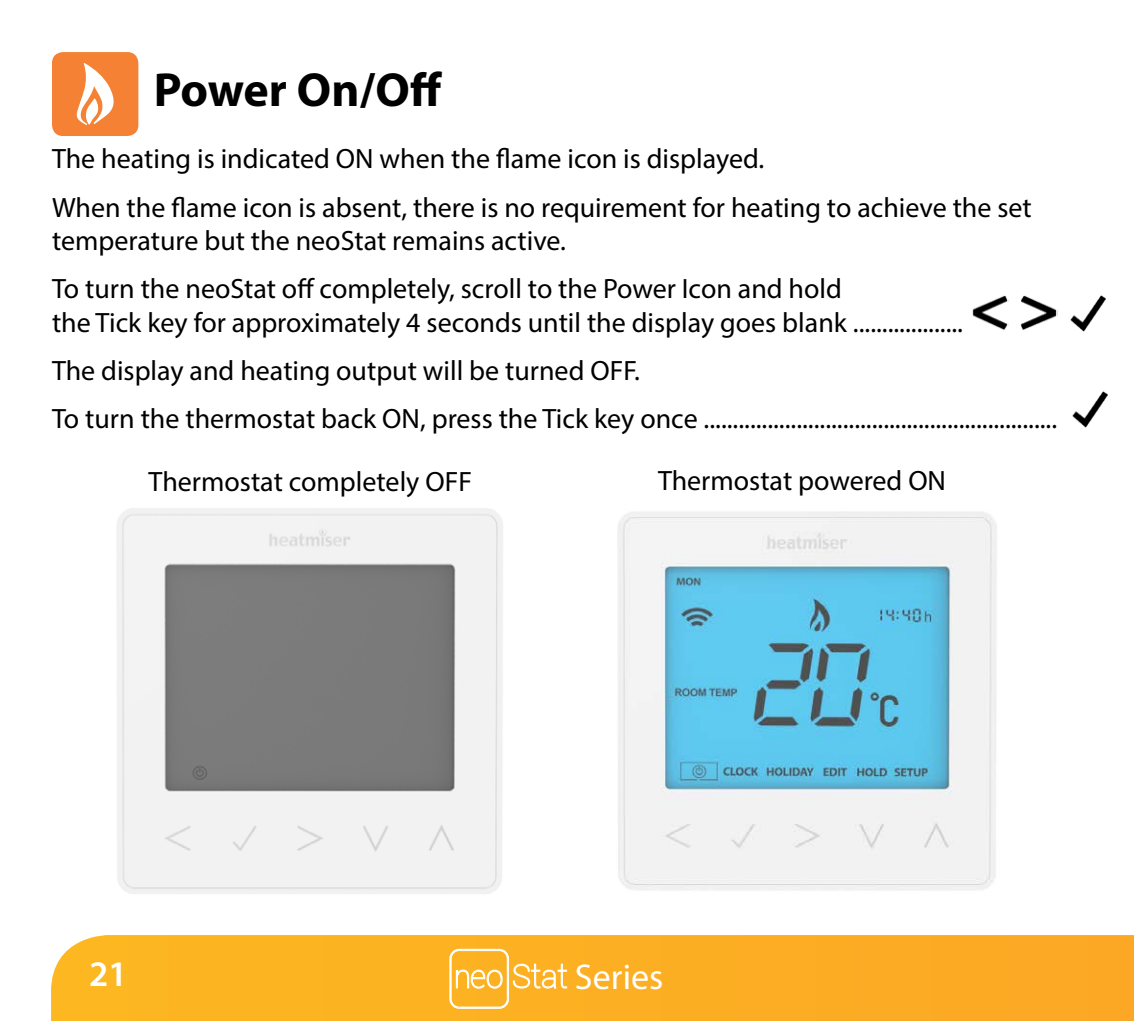
<style>
.page{position:relative;width:1134px;height:1021px;background:#fff}
.page>*{position:absolute;margin:0;border:0;box-sizing:border-box;transform-origin:0 0}
.t1{font:700 48px "Myriad Pro";letter-spacing:-.005em;color:#000}
.t2{font:700 47.6px "Myriad Pro";color:#000}
.t3{font:36px "Myriad Pro";color:#fff}
.t4{font:600 36px "Myriad Pro";color:#fff}
.t5{font:300 32.8px "Roboto";color:#fff}
.t6{font:28px/48px "Myriad Pro";color:#000}
</style>
<div class="page">
<div style="left:51px;top:935px;width:1083px;height:85px;background:#fcaf22"></div>
<svg style="left:450px;top:949px;width:117px;height:59px;background:#fcbd46"></svg>
<div style="left:52px;top:52px;width:86px;height:84px;background:#f58234;border-radius:11px"></div>
<svg style="left:76px;top:63px;width:38px;height:62px"></svg>
<img style="left:972px;top:295px;width:37px;height:35px">
<img style="left:1020px;top:295px;width:37px;height:35px">
<img style="left:1070px;top:295px;width:36px;height:36px">
<img style="left:1072px;top:391px;width:36px;height:36px">
<img style="left:617px;top:511px;width:380px;height:379px">
<img style="left:117px;top:508px;width:386px;height:386px">
<h1 class="t1" style="left:154px;top:59px;width:290px">Power On/Off</h1>
<p class="t6" style="left:52px;top:135px;width:981px">The heating is indicated ON when the flame icon is displayed.<br>When the flame icon is absent, there is no requirement for heating to achieve the set</p>
<p class="t6" style="left:52px;top:216px;width:791px">temperature but the neoStat remains active.<br>To turn the neoStat off completely, scroll to the Power Icon and hold</p>
<p class="t6" style="left:52px;top:298px;width:1007px">the Tick key for approximately 4 seconds until the display goes blank ...................<br>The display and heating output will be turned OFF.<br>To turn the thermostat back ON, press the Tick key once .............................................................</p>
<p class="t6" style="left:149px;top:457px;width:325px">Thermostat completely OFF</p>
<p class="t6" style="left:658px;top:456px;width:290px">Thermostat powered ON</p>
<h2 class="t2" style="left:161px;top:70px;width:325px">Section Header</h2>
<p class="t4" style="left:92px;top:953px;width:40px">21</p>
<p class="t5" style="left:579px;top:953px;width:90px">Series</p>
<p class="t3" style="left:575px;top:957px;width:90px">Series</p>
</div>
